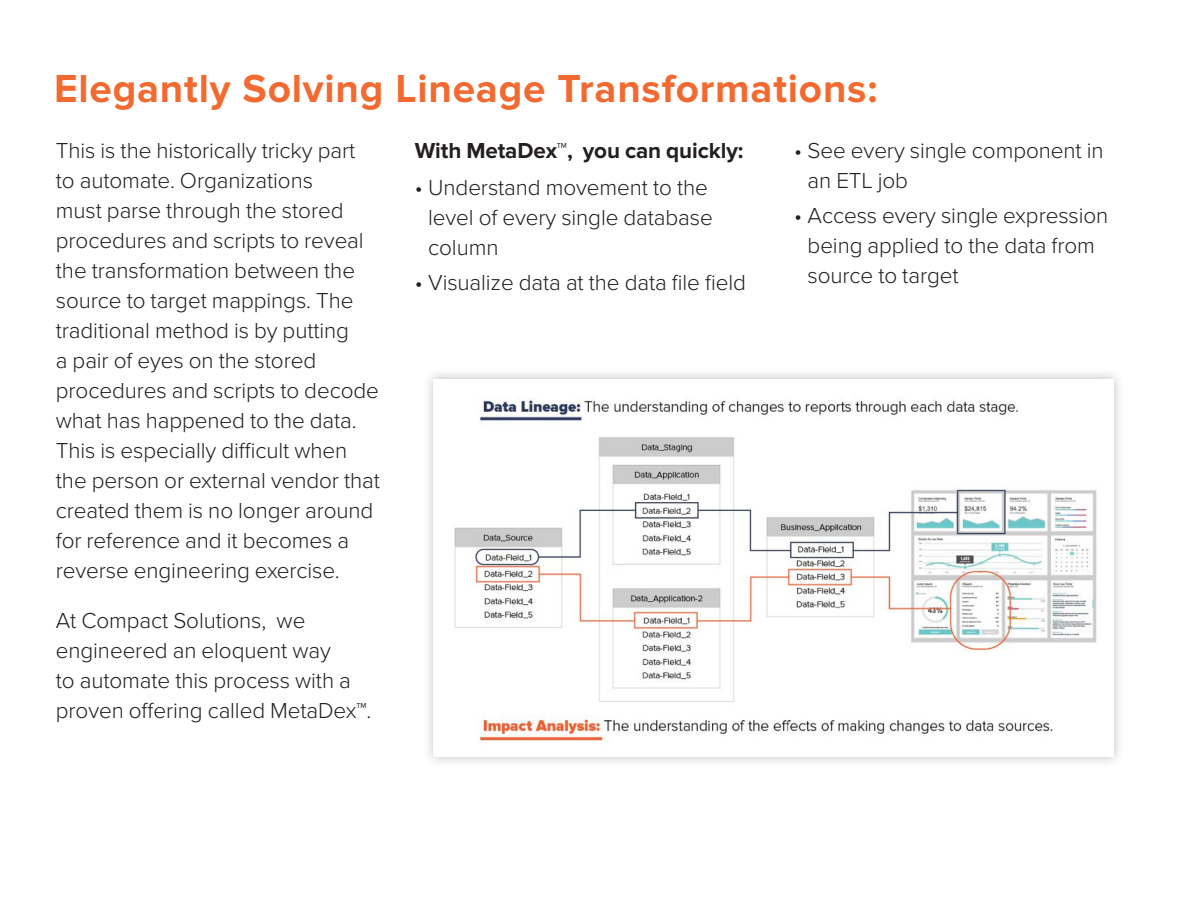
<style>
.page{position:relative;width:1188px;height:918px;background:#fff}
.page>*{position:absolute;margin:0;border:0;box-sizing:border-box;transform-origin:0 0}
.t1{font:700 40.5px "Proxima Nova";letter-spacing:.02em;color:#f26a30}
.t2{font:300 22.5px/30px "Proxima Nova";letter-spacing:-.005em;color:#231f20}
.t3{font:700 22.5px "Proxima Nova";letter-spacing:-.005em;color:#231f20}
.s1{font-weight:300}
</style>
<div class="page">
<div style="left:422px;top:368px;width:703px;height:400px;background:#231f20;opacity:.28"></div>
<img style="left:434px;top:379px;width:680px;height:378px">
<p class="t1" style="left:54px;top:65px;width:825px">Elegantly Solving Lineage Transformations:</p>
<p class="t3" style="left:415px;top:138px;width:330px">With MetaDex<span class="s1">™</span>, you can quickly:</p>
<p class="t2" style="left:428px;top:171px;width:286px;text-indent:-14px">• Understand movement to the level of every single database column</p>
<p class="t2" style="left:415px;top:266px;width:333px">• Visualize data at the data file field</p>
<p class="t2" style="left:808px;top:134px;width:297px;text-indent:-14px">• See every single component in an ETL job</p>
<p class="t2" style="left:808px;top:199px;width:302px;text-indent:-14px">• Access every single expression being applied to the data from source to target</p>
<p class="t2" style="left:56px;top:134px;width:326px">This is the historically tricky part<br>to automate. Organizations<br>must parse through the stored procedures and scripts to reveal the transformation between the source to target mappings. The traditional method is by putting<br>a pair of eyes on the stored procedures and scripts to decode what has happened to the data.<br>This is especially difficult when the person or external vendor that created them is no longer around for reference and it becomes a reverse engineering exercise.</p>
<p class="t2" style="left:56px;top:605px;width:317px">At Compact Solutions, we engineered an eloquent way<br>to automate this process with a proven offering called MetaDex™.</p>
</div>
